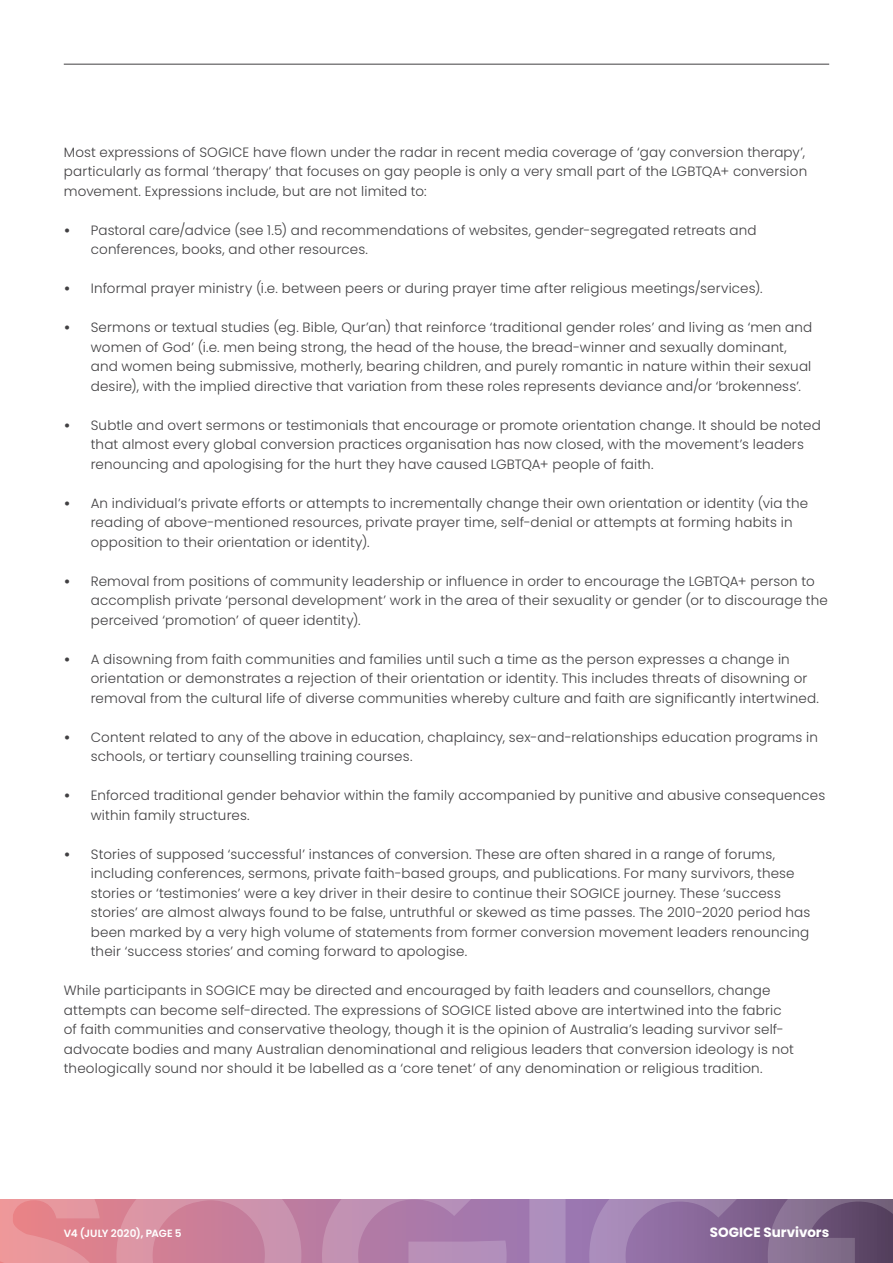
<style>
.page{position:relative;width:893px;height:1263px;background:#fff}
.page>*{position:absolute;margin:0;border:0;box-sizing:border-box;transform-origin:0 0}
.t1{font:300 13.5px/19.5px "Poppins";letter-spacing:.01em;color:#414042}
.t2{font:700 13.5px "Poppins";color:#fff}
.t3{font:600 10.5px "Poppins";color:#fff}
.s1{font-weight:700}
</style>
<div class="page">
<svg style="left:110px;top:1199px;width:658px;height:64px;background:#9e72a0"></svg>
<svg style="left:116px;top:1199px;width:185px;height:64px;background:#cd88a0"></svg>
<svg style="left:0;top:1199px;width:110px;height:64px;background:#e48c93"></svg>
<svg style="left:768px;top:1199px;width:125px;height:64px;background:#735d7d"></svg>
<svg style="left:589px;top:1199px;width:155px;height:64px;background:#9474a5"></svg>
<svg style="left:322px;top:1199px;width:185px;height:64px;background:#b283ae"></svg>
<div style="left:529px;top:1199px;width:37px;height:64px;background:#ad8fbd"></div>
<hr style="left:64px;top:64px;width:765px;height:1px;background:#414042">
<p class="t1" style="left:64px;top:142px;width:745px">Most expressions of SOGICE have flown under the radar in recent media coverage of ‘gay conversion therapy’, particularly as formal ‘therapy’ that focuses on gay people is only a very small part of the LGBTQA+ conversion movement. Expressions include, but are not limited to:</p>
<p class="t1" style="left:91px;top:220px;width:667px;text-indent:-27px"><span class="s1">•</span> Pastoral care/advice (see 1.5) and recommendations of websites, gender-segregated retreats and conferences, books, and other resources.</p>
<p class="t1" style="left:64px;top:279px;width:700px"><span class="s1">•</span> Informal prayer ministry (i.e. between peers or during prayer time after religious meetings/services).</p>
<p class="t1" style="left:91px;top:318px;width:723px;text-indent:-27px"><span class="s1">•</span> Sermons or textual studies (eg. Bible, Qur’an) that reinforce ‘traditional gender roles’ and living as ‘men and women of God’ (i.e. men being strong, the head of the house, the bread-winner and sexually dominant, and women being submissive, motherly, bearing children, and purely romantic in nature within their sexual desire), with the implied directive that variation from these roles represents deviance and/or ‘brokenness’.</p>
<p class="t1" style="left:91px;top:415px;width:732px;text-indent:-27px"><span class="s1">•</span> Subtle and overt sermons or testimonials that encourage or promote orientation change. It should be noted that almost every global conversion practices organisation has now closed, with the movement’s leaders renouncing and apologising for the hurt they have caused LGBTQA+ people of faith.</p>
<p class="t1" style="left:91px;top:493px;width:719px;text-indent:-27px"><span class="s1">•</span> An individual’s private efforts or attempts to incrementally change their own orientation or identity (via the reading of above-mentioned resources, private prayer time, self-denial or attempts at forming habits in opposition to their orientation or identity).</p>
<p class="t1" style="left:91px;top:571px;width:738px;text-indent:-27px"><span class="s1">•</span> Removal from positions of community leadership or influence in order to encourage the LGBTQA+ person to accomplish private ‘personal development’ work in the area of their sexuality or gender (or to discourage the perceived ‘promotion’ of queer identity).</p>
<p class="t1" style="left:91px;top:649px;width:730px;text-indent:-27px"><span class="s1">•</span> A disowning from faith communities and families until such a time as the person expresses a change in orientation or demonstrates a rejection of their orientation or identity. This includes threats of disowning or removal from the cultural life of diverse communities whereby culture and faith are significantly intertwined.</p>
<p class="t1" style="left:91px;top:727px;width:729px;text-indent:-27px"><span class="s1">•</span> Content related to any of the above in education, chaplaincy, sex-and-relationships education programs in schools, or tertiary counselling training courses.</p>
<p class="t1" style="left:91px;top:786px;width:736px;text-indent:-27px"><span class="s1">•</span> Enforced traditional gender behavior within the family accompanied by punitive and abusive consequences within family structures.</p>
<p class="t1" style="left:91px;top:844px;width:721px;text-indent:-27px"><span class="s1">•</span> Stories of supposed ‘successful’ instances of conversion. These are often shared in a range of forums, including conferences, sermons, private faith-based groups, and publications. For many survivors, these stories or ‘testimonies’ were a key driver in their desire to continue their SOGICE journey. These ‘success stories’ are almost always found to be false, untruthful or skewed as time passes. The 2010-2020 period has been marked by a very high volume of statements from former conversion movement leaders renouncing their ‘success stories’ and coming forward to apologise.</p>
<p class="t1" style="left:64px;top:981px;width:732px">While participants in SOGICE may be directed and encouraged by faith leaders and counsellors, change attempts can become self-directed. The expressions of SOGICE listed above are intertwined into the fabric of faith communities and conservative theology, though it is the opinion of Australia’s leading survivor self&shy;advocate bodies and many Australian denominational and religious leaders that conversion ideology is not theologically sound nor should it be labelled as a ‘core tenet’ of any denomination or religious tradition.</p>
<p class="t3" style="left:64px;top:1227px;width:119px">V4 (JULY 2020), PAGE 5</p>
<p class="t2" style="left:710px;top:1225px;width:121px">SOGICE Survivors</p>
</div>
